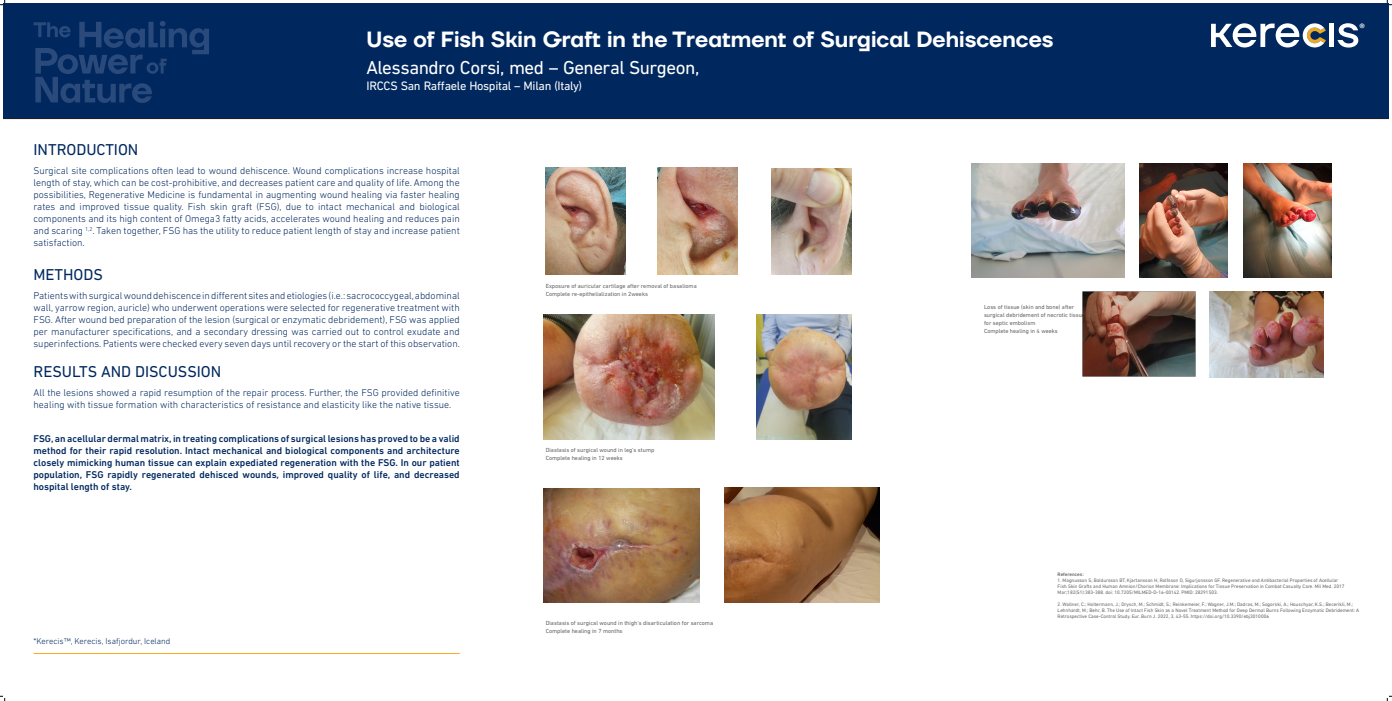
<style>
.page{position:relative;width:1392px;height:701px;background:#fff}
.page>*{position:absolute;margin:0;border:0;box-sizing:border-box;transform-origin:0 0}
.t1{font:600 22px "TT Firs Neue";color:#fff}
.t2{font:19px "DIN Next LT Pro";letter-spacing:-.025em;color:#fff}
.t3{font:16px "DIN Next LT Pro";color:#00285f}
.t4{font:12.4px "DIN Next LT Pro";letter-spacing:-.025em;color:#fff}
.t5{font:300 10px/12px "DIN Next LT Pro";color:#00285f;text-align:justify}
.t6{font:500 10px/12px "DIN Next LT Pro";color:#00285f;text-align:justify}
.t7{font:9px "TT Firs Neue";color:#fff}
.t8{font:300 8.6px "DIN Next LT Pro";color:#00285f}
.t9{font:6px/8px "DIN Next LT Pro";color:#636366}
.t10{font:5px/6px "DIN Next LT Pro";color:#636366}
.t11{font:500 5px "DIN Next LT Pro";color:#636366}
</style>
<div class="page">
<div style="left:3px;top:3px;width:1386px;height:116px;background:#00285f"></div>
<svg style="left:34px;top:21px;width:175px;height:82px;background:#0d3368"></svg>
<div style="left:1329px;top:24px;width:5px;height:23px;background:#fff"></div>
<svg style="left:1337px;top:23px;width:21px;height:25px"></svg>
<svg style="left:1211px;top:23px;width:115px;height:24px"></svg>
<hr style="left:34px;top:653px;width:426px;height:1px;background:#faad19">
<img style="left:546px;top:168px;width:80px;height:106px">
<img style="left:657px;top:168px;width:80px;height:107px">
<img style="left:772px;top:169px;width:79px;height:105px">
<img style="left:543px;top:314px;width:171px;height:126px">
<img style="left:756px;top:315px;width:95px;height:125px">
<img style="left:543px;top:488px;width:156px;height:114px">
<img style="left:724px;top:487px;width:156px;height:115px">
<img style="left:971px;top:163px;width:153px;height:114px">
<img style="left:1139px;top:163px;width:89px;height:114px">
<img style="left:1243px;top:163px;width:89px;height:114px">
<img style="left:1083px;top:292px;width:112px;height:85px">
<img style="left:1210px;top:291px;width:114px;height:86px">
<svg style="left:0;top:0;width:6px;height:6px"></svg>
<svg style="left:1387px;top:0;width:5px;height:6px"></svg>
<h1 class="t1" style="left:366px;top:24px;width:688px">Use of Fish Skin Graft in the Treatment of Surgical Dehiscences</h1>
<h2 class="t2" style="left:366px;top:57px;width:334px">Alessandro Corsi, med – General Surgeon,</h2>
<p class="t4" style="left:366px;top:79px;width:217px">IRCCS San Raffaele Hospital – Milan (Italy)</p>
<h3 class="t3" style="left:34px;top:140px;width:106px">INTRODUCTION</h3>
<p class="t5" style="left:33px;top:165px;width:428px">Surgical site complications often lead to wound dehiscence. Wound complications increase hospital length of stay, which can be cost-prohibitive, and decreases patient care and quality of life. Among the possibilities, Regenerative Medicine is fundamental in augmenting wound healing via faster healing rates and improved tissue quality. Fish skin graft (FSG), due to intact mechanical and biological components and its high content of Omega3 fatty acids, accelerates wound healing and reduces pain and scaring <sup>1,2</sup>. Taken together, FSG has the utility to reduce patient length of stay and increase patient satisfaction.</p>
<h3 class="t3" style="left:34px;top:265px;width:71px">METHODS</h3>
<p class="t5" style="left:34px;top:289px;width:428px">Patients with surgical wound dehiscence in different sites and etiologies (i.e.: sacrococcygeal, abdominal wall, yarrow region, auricle) who underwent operations were selected for regenerative treatment with FSG. After wound bed preparation of the lesion (surgical or enzymatic debridement), FSG was applied per manufacturer specifications, and a secondary dressing was carried out to control exudate and superinfections. Patients were checked every seven days until recovery or the start of this observation.</p>
<h3 class="t3" style="left:34px;top:362px;width:189px">RESULTS AND DISCUSSION</h3>
<p class="t5" style="left:34px;top:387px;width:428px">All the lesions showed a rapid resumption of the repair process. Further, the FSG provided definitive healing with tissue formation with characteristics of resistance and elasticity like the native tissue.</p>
<p class="t6" style="left:34px;top:432px;width:428px">FSG, an acellular dermal matrix, in treating complications of surgical lesions has proved to be a valid method for their rapid resolution. Intact mechanical and biological components and architecture closely mimicking human tissue can explain expediated regeneration with the FSG. In our patient population, FSG rapidly regenerated dehisced wounds, improved quality of life, and decreased hospital length of stay.</p>
<p class="t9" style="left:546px;top:282px;width:153px">Exposure of auricular cartilage after removal of basalioma<br>Complete re-epithelialization in 2weeks</p>
<p class="t9" style="left:546px;top:446px;width:110px">Diastasis of surgical wound in leg’s stump<br>Complete healing in 12 weeks</p>
<p class="t9" style="left:984px;top:302px;width:102px">Loss of tissue (skin and bone) after surgical debridement of necrotic tissue for septic embolism<br>Complete healing in 4 weeks</p>
<p class="t7" style="left:1359px;top:20px;width:7px">®</p>
<p class="t8" style="left:34px;top:636px;width:139px">*Kerecis™, Kerecis, Isafjordur, Iceland</p>
<p class="t9" style="left:546px;top:619px;width:169px">Diastasis of surgical wound in thigh’s disarticulation for sarcoma<br>Complete healing in 7 months</p>
<p class="t11" style="left:1058px;top:571px;width:28px">References:</p>
<p class="t10" style="left:1058px;top:577px;width:288px">1. Magnusson S, Baldursson BT, Kjartansson H, Rolfsson O, Sigurjonsson GF. Regenerative and Antibacterial Properties of Acellular<br>Fish Skin Grafts and Human Amnion/Chorion Membrane: Implications for Tissue Preservation in Combat Casualty Care. Mil Med. 2017<br>Mar;182(S1):383-388. doi: 10.7205/MILMED-D-16-00142. PMID: 28291503.</p>
<p class="t10" style="left:1058px;top:601px;width:303px">2. Wallner, C.; Holtermann, J.; Drysch, M.; Schmidt, S.; Reinkemeier, F.; Wagner, J.M.; Dadras, M.; Sogorski, A.; Houschyar, K.S.; Becerikli, M.;<br>Lehnhardt, M.; Behr, B. The Use of Intact Fish Skin as a Novel Treatment Method for Deep Dermal Burns Following Enzymatic Debridement: A<br>Retrospective Case-Control Study. Eur. Burn J. 2022, 3, 43-55. https://doi.org/10.3390/ebj3010006</p>
</div>
